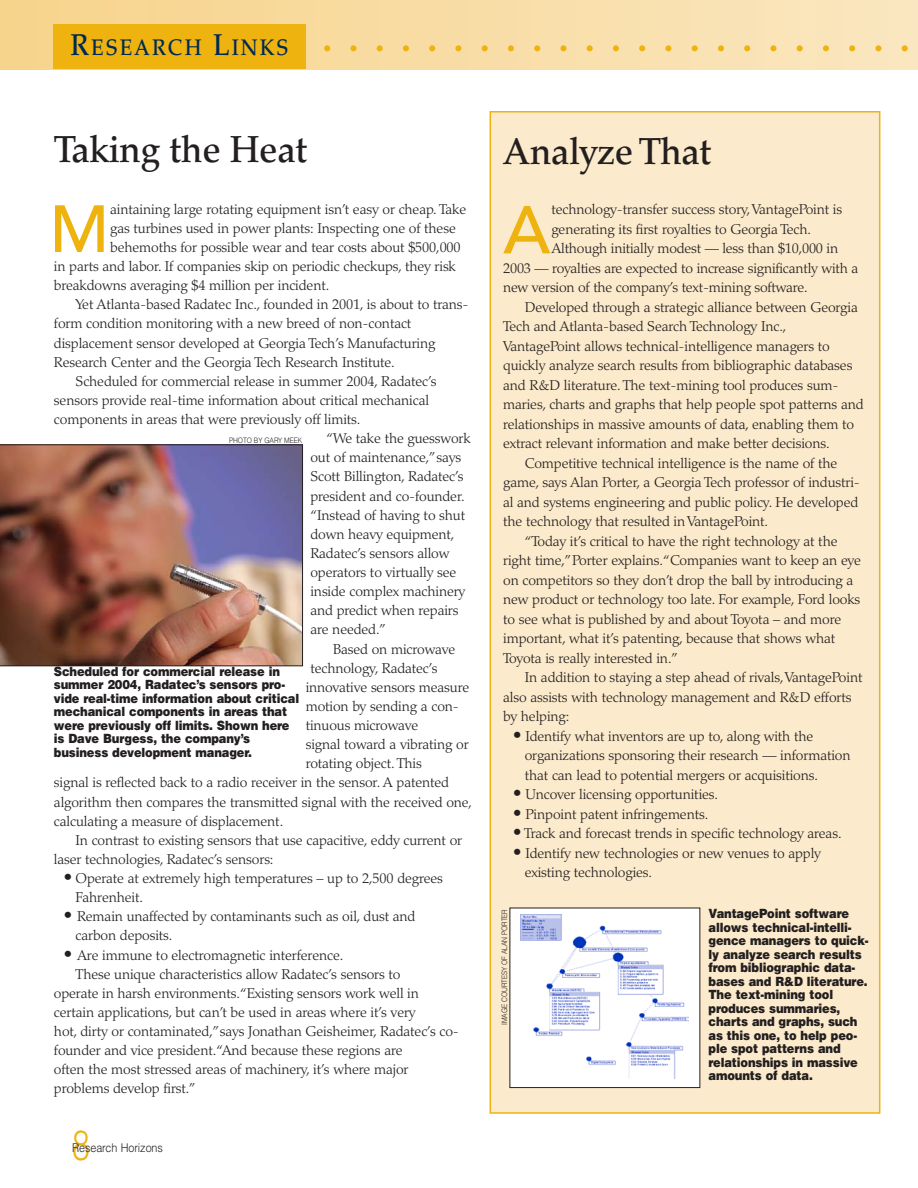
<style>
.page{position:relative;width:918px;height:1188px;background:#fff}
.page>*{position:absolute;margin:0;border:0;box-sizing:border-box;transform-origin:0 0}
.t1{font:500 66.9px "Avenir";color:#efb310}
.t2{font:500 66px "Avenir";color:#efb310}
.t3{font:52.5px "Palatino";color:#efb310}
.t4{font:300 42px "Helvetica";color:#efb310;scale:.77 1}
.t5{font:500 37.5px "Palatino";letter-spacing:-.01em;color:#231f20;scale:.95 1}
.t6{font:500 22.5px "Palatino";letter-spacing:.1em;color:#002a55;scale:.9 1}
.t7{font:300 14.25px/19.5px "Palatino";letter-spacing:-.01em;color:#231f20}
.t8{font:900 12.75px/13.5px "Helvetica";letter-spacing:-.015em;color:#231f20;scale:.9 1}
.t9{font:300 12px "Helvetica";letter-spacing:-.005em;color:#231f20;scale:.9 1}
.t10{font:300 7.5px "Helvetica";letter-spacing:-.01em;color:#231f20;scale:.9 1}
.s1{font-size:30px}
.s2{font-size:18px}
</style>
<div class="page">
<div style="left:490px;top:112px;width:390px;height:1001px;background:#fbeacb"></div>
<div style="left:490px;top:111px;width:390px;height:1003px;border:2px solid #efb310"></div>
<img style="left:0;top:444px;width:303px;height:222px">
<div style="left:0;top:0;width:918px;height:70px;background:linear-gradient(to right,#f7d183,#fae7c2)"></div>
<div style="left:54px;top:24px;width:252px;height:44px;background:#efb310"></div>
<div style="left:510px;top:908px;width:190px;height:180px;background:#fff"></div>
<img style="left:521px;top:915px;width:168px;height:164px">
<h3 class="t6" style="left:71px;top:39px;width:244px"><span class="s1">R</span>ESEARCH <span class="s1">L</span>INKS</h3>
<h3 class="t3" style="left:321px;top:13px;width:592px">.......................</h3>
<h3 class="t5" style="left:54px;top:135px;width:268px">Taking the Heat</h3>
<h2 class="t2" style="left:49px;top:202px;width:61px">M</h2>
<p class="t7" style="left:110px;top:201px;width:357px">aintaining large rotating equipment isn’t easy or cheap. Take</p>
<p class="t7" style="left:110px;top:220px;width:347px">gas turbines used in power plants: Inspecting one of these</p>
<p class="t7" style="left:110px;top:239px;width:352px">behemoths for possible wear and tear costs about $500,000</p>
<p class="t7" style="left:54px;top:258px;width:404px">in parts and labor. If companies skip on periodic checkups, they risk</p>
<p class="t7" style="left:54px;top:277px;width:277px">breakdowns averaging $4 million per incident.</p>
<p class="t7" style="left:76px;top:296px;width:395px">Yet Atlanta-based Radatec Inc., founded in 2001, is about to trans-</p>
<p class="t7" style="left:54px;top:316px;width:359px">form condition monitoring with a new breed of non-contact</p>
<p class="t7" style="left:54px;top:335px;width:383px">displacement sensor developed at Georgia Tech’s Manufacturing</p>
<p class="t7" style="left:54px;top:354px;width:342px">Research Center and the Georgia Tech Research Institute.</p>
<p class="t7" style="left:76px;top:373px;width:363px">Scheduled for commercial release in summer 2004, Radatec’s</p>
<p class="t7" style="left:54px;top:392px;width:377px">sensors provide real-time information about critical mechanical</p>
<p class="t7" style="left:54px;top:411px;width:308px">components in areas that were previously off limits.</p>
<p class="t7" style="left:326px;top:430px;width:146px">“We take the guesswork</p>
<p class="t7" style="left:310px;top:449px;width:152px">out of maintenance,”says</p>
<p class="t7" style="left:310px;top:469px;width:155px">Scott Billington, Radatec’s</p>
<p class="t7" style="left:310px;top:488px;width:156px">president and co-founder.</p>
<p class="t7" style="left:310px;top:507px;width:156px">“Instead of having to shut</p>
<p class="t7" style="left:310px;top:526px;width:146px">down heavy equipment,</p>
<p class="t7" style="left:310px;top:545px;width:141px">Radatec’s sensors allow</p>
<p class="t7" style="left:310px;top:564px;width:147px">operators to virtually see</p>
<p class="t7" style="left:310px;top:583px;width:156px">inside complex machinery</p>
<p class="t7" style="left:310px;top:602px;width:150px">and predict when repairs</p>
<p class="t7" style="left:310px;top:622px;width:77px">are needed.”</p>
<p class="t7" style="left:333px;top:641px;width:124px">Based on microwave</p>
<p class="t7" style="left:310px;top:660px;width:129px">technology, Radatec’s</p>
<p class="t7" style="left:306px;top:679px;width:165px">innovative sensors measure</p>
<p class="t7" style="left:306px;top:698px;width:155px">motion by sending a con-</p>
<p class="t7" style="left:306px;top:717px;width:114px">tinuous microwave</p>
<p class="t7" style="left:306px;top:736px;width:164px">signal toward a vibrating or</p>
<p class="t7" style="left:306px;top:755px;width:118px">rotating object. This</p>
<p class="t7" style="left:54px;top:775px;width:397px">signal is reflected back to a radio receiver in the sensor. A patented</p>
<p class="t7" style="left:54px;top:794px;width:420px">algorithm then compares the transmitted signal with the received one,</p>
<p class="t7" style="left:54px;top:813px;width:231px">calculating a measure of displacement.</p>
<p class="t7" style="left:76px;top:832px;width:388px">In contrast to existing sensors that use capacitive, eddy current or</p>
<p class="t7" style="left:54px;top:851px;width:221px">laser technologies, Radatec’s sensors:</p>
<p class="t7" style="left:76px;top:870px;width:369px;line-height:19px;text-indent:-12px"><span class="s2">•</span> Operate at extremely high temperatures – up to 2,500 degrees<br>Fahrenheit.</p>
<p class="t7" style="left:76px;top:909px;width:341px;line-height:19px;text-indent:-12px"><span class="s2">•</span> Remain unaffected by contaminants such as oil, dust and carbon deposits.</p>
<p class="t7" style="left:64px;top:947px;width:281px"><span class="s2">•</span> Are immune to electromagnetic interference.</p>
<p class="t7" style="left:76px;top:966px;width:327px">These unique characteristics allow Radatec’s sensors to</p>
<p class="t7" style="left:54px;top:985px;width:367px">operate in harsh environments.“Existing sensors work well in</p>
<p class="t7" style="left:54px;top:1004px;width:363px">certain applications, but can’t be used in areas where it’s very</p>
<p class="t7" style="left:54px;top:1023px;width:407px">hot, dirty or contaminated,”says Jonathan Geisheimer, Radatec’s co-</p>
<p class="t7" style="left:54px;top:1042px;width:350px">founder and vice president.“And because these regions are</p>
<p class="t7" style="left:54px;top:1061px;width:356px">often the most stressed areas of machinery, it’s where major</p>
<p class="t7" style="left:54px;top:1081px;width:143px">problems develop first.”</p>
<p class="t10" style="left:229px;top:437px;width:83px">PHOTO BY GARY MEEK</p>
<p class="t8" style="left:54px;top:666px;width:274px">Scheduled for commercial release in summer 2004, Radatec’s sensors pro&shy;vide real-time information about critical mechanical components in areas that were previously off limits. Shown here is Dave Burgess, the company’s business development manager.</p>
<h3 class="t4" style="left:72px;top:1129px;width:25px">8</h3>
<p class="t9" style="left:72px;top:1143px;width:103px">Research Horizons</p>
<h3 class="t5" style="left:503px;top:137px;width:221px">Analyze That</h3>
<h1 class="t1" style="left:503px;top:203px;width:49px">A</h1>
<p class="t7" style="left:551px;top:201px;width:292px">technology-transfer success story,VantagePoint is</p>
<p class="t7" style="left:551px;top:221px;width:261px">generating its first royalties to Georgia Tech.</p>
<p class="t7" style="left:551px;top:240px;width:288px">Although initially modest — less than $10,000 in</p>
<p class="t7" style="left:503px;top:260px;width:357px">2003 — royalties are expected to increase significantly with a</p>
<p class="t7" style="left:503px;top:279px;width:306px">new version of the company’s text-mining software.</p>
<p class="t7" style="left:525px;top:299px;width:335px">Developed through a strategic alliance between Georgia</p>
<p class="t7" style="left:503px;top:318px;width:285px">Tech and Atlanta-based Search Technology Inc.,</p>
<p class="t7" style="left:503px;top:338px;width:328px">VantagePoint allows technical-intelligence managers to</p>
<p class="t7" style="left:503px;top:357px;width:351px">quickly analyze search results from bibliographic databases</p>
<p class="t7" style="left:503px;top:377px;width:337px">and R&amp;D literature. The text-mining tool produces sum-</p>
<p class="t7" style="left:503px;top:396px;width:362px">maries, charts and graphs that help people spot patterns and</p>
<p class="t7" style="left:503px;top:416px;width:352px">relationships in massive amounts of data, enabling them to</p>
<p class="t7" style="left:503px;top:435px;width:328px">extract relevant information and make better decisions.</p>
<p class="t7" style="left:525px;top:455px;width:314px">Competitive technical intelligence is the name of the</p>
<p class="t7" style="left:503px;top:474px;width:358px">game, says Alan Porter, a Georgia Tech professor of industri-</p>
<p class="t7" style="left:503px;top:494px;width:357px">al and systems engineering and public policy. He developed</p>
<p class="t7" style="left:503px;top:513px;width:266px">the technology that resulted in VantagePoint.</p>
<p class="t7" style="left:525px;top:533px;width:314px">“Today it’s critical to have the right technology at the</p>
<p class="t7" style="left:503px;top:552px;width:359px">right time,”Porter explains.“Companies want to keep an eye</p>
<p class="t7" style="left:503px;top:572px;width:352px">on competitors so they don’t drop the ball by introducing a</p>
<p class="t7" style="left:503px;top:591px;width:359px">new product or technology too late. For example, Ford looks</p>
<p class="t7" style="left:503px;top:611px;width:340px">to see what is published by and about Toyota – and more</p>
<p class="t7" style="left:503px;top:630px;width:334px">important, what it’s patenting, because that shows what</p>
<p class="t7" style="left:503px;top:650px;width:176px">Toyota is really interested in.”</p>
<p class="t7" style="left:525px;top:669px;width:339px">In addition to staying a step ahead of rivals,VantagePoint</p>
<p class="t7" style="left:503px;top:689px;width:350px">also assists with technology management and R&amp;D efforts</p>
<p class="t7" style="left:503px;top:708px;width:68px">by helping:</p>
<p class="t7" style="left:525px;top:728px;width:327px;text-indent:-12px"><span class="s2">•</span> Identify what inventors are up to, along with the organizations sponsoring their research — information that can lead to potential mergers or acquisitions.</p>
<p class="t7" style="left:513px;top:786px;width:207px"><span class="s2">•</span> Uncover licensing opportunities.</p>
<p class="t7" style="left:513px;top:806px;width:197px"><span class="s2">•</span> Pinpoint patent infringements.</p>
<p class="t7" style="left:513px;top:825px;width:330px"><span class="s2">•</span> Track and forecast trends in specific technology areas.</p>
<p class="t7" style="left:525px;top:845px;width:298px;text-indent:-12px"><span class="s2">•</span> Identify new technologies or new venues to apply existing technologies.</p>
<p class="t10" style="left:502px;top:1025px;width:130px;rotate:-90deg">IMAGE COURTESY OF ALAN PORTER</p>
<p class="t8" style="left:709px;top:908px;width:179px">VantagePoint software allows technical-intelli&shy;gence managers to quick&shy;ly analyze search results from bibliographic data&shy;bases and R&amp;D literature.<br>The text-mining tool produces summaries, charts and graphs, such as this one, to help peo&shy;ple spot patterns and relationships in massive amounts of data.</p>
</div>
